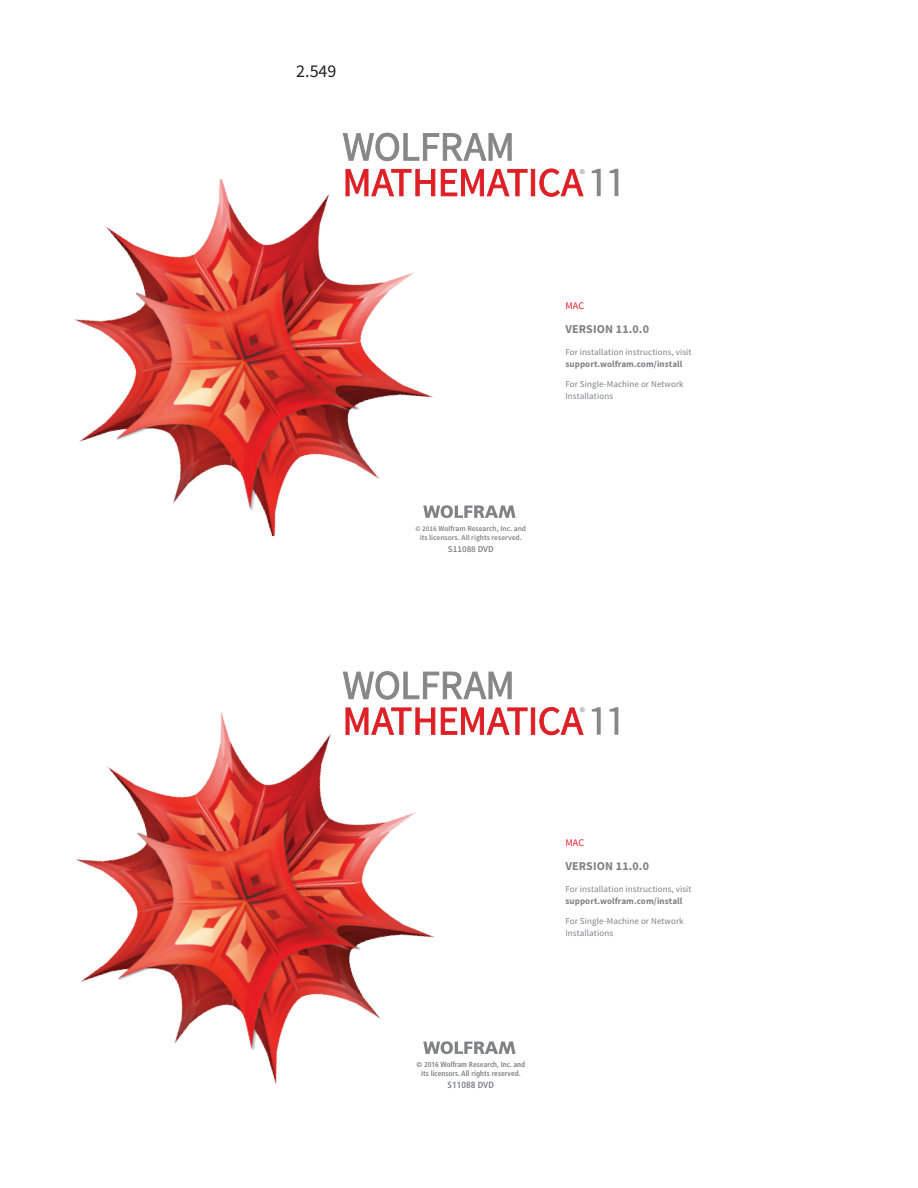
<style>
.page{position:relative;width:918px;height:1188px;background:#fff}
.page>*{position:absolute;margin:0;border:0;box-sizing:border-box;transform-origin:0 0}
.t1{font:18px "Source Sans Pro";color:#231f20}
.t2{font:12.15px "Source Sans Pro";color:#888787}
.t3{font:700 12px "Source Sans Pro";letter-spacing:.01em;color:#808285}
.t4{font:10.2px "Source Sans Pro";letter-spacing:.005em;color:#ee1b2d}
.t5{font:9px/12px "Source Sans Pro";letter-spacing:.01em;color:#808285}
.t6{font:600 9px "Source Sans Pro";color:#808285}
.t7{font:700 condensed 9px "Frutiger LT Pro";color:#808285}
.t8{font:600 7.5px/9px "Source Sans Pro";color:#808285;text-align:center}
.t9{font:700 condensed 7.5px/9px "Frutiger LT Pro";color:#808285;text-align:center}
.s1{font-weight:700}
.s2{font-size:7.2px}
</style>
<div class="page">
<svg style="left:470px;top:505px;width:45px;height:13px"></svg>
<svg style="left:475px;top:1041px;width:40px;height:13px"></svg>
<img style="left:73px;top:161px;width:397px;height:376px">
<img style="left:75px;top:707px;width:400px;height:377px">
<svg style="left:345px;top:169px;width:90px;height:27px"></svg>
<svg style="left:441px;top:169px;width:87px;height:27px"></svg>
<hr style="left:531px;top:169px;width:4px;height:27px;background:#e0252a">
<svg style="left:539px;top:168px;width:45px;height:29px"></svg>
<svg style="left:343px;top:133px;width:169px;height:28px"></svg>
<svg style="left:592px;top:169px;width:9px;height:27px"></svg>
<svg style="left:609px;top:169px;width:9px;height:27px"></svg>
<svg style="left:345px;top:707px;width:90px;height:28px"></svg>
<svg style="left:441px;top:707px;width:87px;height:28px"></svg>
<hr style="left:531px;top:708px;width:4px;height:27px;background:#e02429">
<svg style="left:539px;top:707px;width:45px;height:28px"></svg>
<svg style="left:343px;top:671px;width:169px;height:29px"></svg>
<svg style="left:592px;top:707px;width:9px;height:28px"></svg>
<svg style="left:609px;top:707px;width:9px;height:28px"></svg>
<p class="t1" style="left:296px;top:60px;width:42px">2.549</p>
<h2 class="t2" style="left:580px;top:166px;width:7px">®</h2>
<p class="t4" style="left:566px;top:299px;width:20px">MAC</p>
<p class="t5" style="left:566px;top:346px;width:128px">For installation instructions, visit <span class="s1">support.wolfram.com/install</span></p>
<p class="t5" style="left:566px;top:378px;width:120px">For Single-Machine or Network<br>Installations</p>
<p class="t3" style="left:566px;top:321px;width:85px">VERSION 11.0.0</p>
<p class="t8" style="left:416px;top:524px;width:112px"><span class="s2">© 2016</span> Wolfram Research, Inc. and its licensors. All rights reserved.</p>
<p class="t6" style="left:448px;top:543px;width:47px">S11088 DVD</p>
<h2 class="t2" style="left:580px;top:705px;width:7px">®</h2>
<p class="t4" style="left:566px;top:836px;width:20px">MAC</p>
<p class="t3" style="left:566px;top:858px;width:85px">VERSION 11.0.0</p>
<p class="t5" style="left:566px;top:883px;width:128px">For installation instructions, visit <span class="s1">support.wolfram.com/install</span></p>
<p class="t5" style="left:566px;top:915px;width:120px">For Single-Machine or Network<br>Installations</p>
<p class="t9" style="left:417px;top:1059px;width:110px"><span class="s2">© 2016</span> Wolfram Research, Inc. and its licensors. All rights reserved.</p>
<p class="t7" style="left:448px;top:1079px;width:48px">S11088 DVD</p>
</div>
